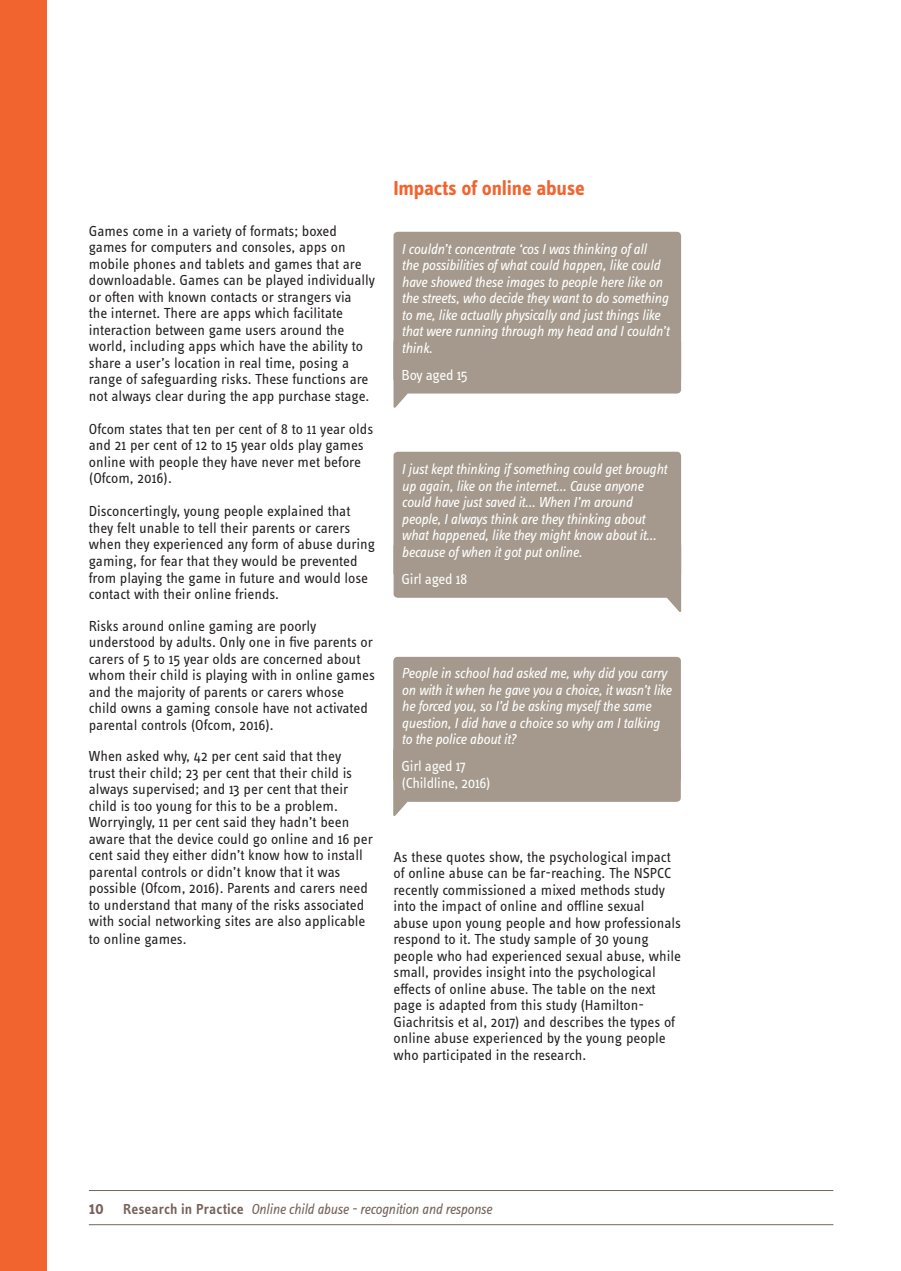
<style>
.page{position:relative;width:901px;height:1271px;background:#fff}
.page>*{position:absolute;margin:0;border:0;box-sizing:border-box;transform-origin:0 0}
.t1{font:700 21px "Info Text Pro";letter-spacing:-.01em;color:#f2642f}
.t2{font:15px/16.5px "Info Text Pro";color:#231f20}
.t3{font:italic 15px/16.5px "Info Text Pro";letter-spacing:-.02em;color:#fff}
.t4{font:italic 15px "Info Text Pro";letter-spacing:-.02em;color:#76635b}
.t5{font:15px/16.5px "Info Text Pro";letter-spacing:-.02em;color:#fff}
.s1{font-weight:600;font-style:normal;font-size:18px}
.s2{font-weight:600;font-style:normal}
</style>
<div class="page">
<svg style="left:393px;top:780px;width:287px;height:36px"></svg>
<div style="left:393px;top:657px;width:287px;height:125px;background:#a4998c;border-radius:4px"></div>
<svg style="left:393px;top:575px;width:288px;height:37px"></svg>
<div style="left:393px;top:452px;width:288px;height:125px;background:#a4998c;border-radius:4px"></div>
<svg style="left:393px;top:381px;width:288px;height:27px"></svg>
<div style="left:393px;top:232px;width:288px;height:151px;background:#a4998c;border-radius:4px"></div>
<hr style="left:89px;top:1224px;width:744px;height:1px;background:#76635b">
<hr style="left:89px;top:1190px;width:744px;height:1px;background:#76635b">
<div style="left:0;top:0;width:46px;height:1270px;background:#f2642f"></div>
<p class="t2" style="left:89px;top:222px;width:287px">Games come in a variety of formats; boxed games for computers and consoles, apps on mobile phones and tablets and games that are downloadable. Games can be played individually or often with known contacts or strangers via<br>the internet. There are apps which facilitate interaction between game users around the world, including apps which have the ability to share a user’s location in real time, posing a range of safeguarding risks. These functions are not always clear during the app purchase stage.</p>
<p class="t2" style="left:89px;top:420px;width:286px">Ofcom states that ten per cent of 8 to 11 year olds and 21 per cent of 12 to 15 year olds play games online with people they have never met before (Ofcom, 2016).</p>
<p class="t2" style="left:89px;top:503px;width:288px">Disconcertingly, young people explained that they felt unable to tell their parents or carers when they experienced any form of abuse during gaming, for fear that they would be prevented from playing the game in future and would lose contact with their online friends.</p>
<p class="t2" style="left:89px;top:617px;width:287px">Risks around online gaming are poorly understood by adults. Only one in five parents or carers of 5 to 15 year olds are concerned about whom their child is playing with in online games and the majority of parents or carers whose child owns a gaming console have not activated parental controls (Ofcom, 2016).</p>
<p class="t2" style="left:89px;top:747px;width:285px">When asked why, 42 per cent said that they<br>trust their child; 23 per cent that their child is always supervised; and 13 per cent that their child is too young for this to be a problem.<br>Worryingly, 11 per cent said they hadn’t been aware that the device could go online and 16 per cent said they either didn’t know how to install parental controls or didn’t know that it was possible (Ofcom, 2016). Parents and carers need to understand that many of the risks associated with social networking sites are also applicable</p>
<p class="t2" style="left:89px;top:930px;width:99px">to online games.</p>
<p class="t1" style="left:393px;top:175px;width:193px">Impacts of online abuse</p>
<p class="t3" style="left:401px;top:240px;width:269px">I couldn’t concentrate ‘cos I was thinking of all<br>the possibilities of what could happen, like could have showed these images to people here like on the streets, who decide they want to do something to me, like actually physically and just things like that were running through my head and I couldn’t think.</p>
<p class="t5" style="left:401px;top:366px;width:68px">Boy aged 15</p>
<p class="t3" style="left:401px;top:460px;width:267px">I just kept thinking if something could get brought up again, like on the internet… Cause anyone could have just saved it… When I’m around people, I always think are they thinking about what happened, like they might know about it… because of when it got put online.</p>
<p class="t5" style="left:401px;top:570px;width:67px">Girl aged 18</p>
<p class="t3" style="left:401px;top:664px;width:271px">People in school had asked me, why did you carry on with it when he gave you a choice, it wasn’t like he forced you, so I’d be asking myself the same question, I did have a choice so why am I talking to the police about it?</p>
<p class="t5" style="left:401px;top:757px;width:91px">Girl aged 17 (Childline, 2016)</p>
<p class="t2" style="left:393px;top:847px;width:289px">As these quotes show, the psychological impact of online abuse can be far-reaching. The NSPCC recently commissioned a mixed methods study into the impact of online and offline sexual abuse upon young people and how professionals respond to it. The study sample of 30 young people who had experienced sexual abuse, while small, provides insight into the psychological effects of online abuse. The table on the next page is adapted from this study (Hamilton-Giachritsis et al, 2017) and describes the types of online abuse experienced by the young people who participated in the research.</p>
<p class="t4" style="left:89px;top:1200px;width:405px"><span class="s1">10</span> <span class="s2">Research in Practice</span> Online child abuse - recognition and response</p>
</div>
